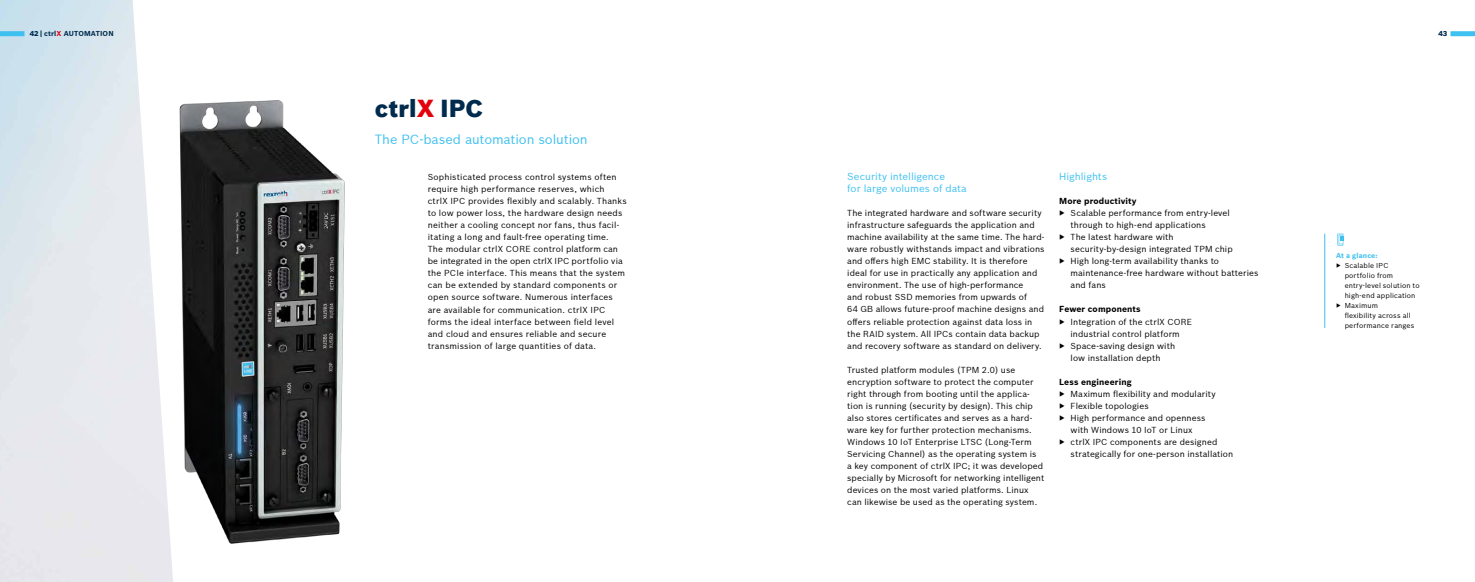
<style>
.page{position:relative;width:1475px;height:582px;background:#fff}
.page>*{position:absolute;margin:0;border:0;box-sizing:border-box;transform-origin:0 0}
.t1{font:900 24px "Bosch Sans";color:#002b4d}
.t2{font:13px "Bosch Sans";letter-spacing:-.005em;color:#3ec0f0}
.t3{font:10px/12px "Bosch Sans";color:#3ec0f0}
.t4{font:8.5px/12px "Bosch Sans";letter-spacing:.01em;color:#000}
.t5{font:700 8.5px "Bosch Sans";letter-spacing:.015em;color:#000}
.t6{font:7px "Bosch Sans";letter-spacing:.02em;color:#000}
.t7{font:700 7px "Bosch Sans";letter-spacing:.025em;color:#002b4d}
.t8{font:700 7px "Bosch Sans";letter-spacing:.02em;color:#3ec0f0}
.t9{font:900 7px "Bosch Sans";color:#002b4d}
.s1{font-weight:900}
.s2{color:#e3000b}
</style>
<div class="page">
<div style="left:0;top:31px;width:24px;height:5px;background:#3ec0f0"></div>
<div style="left:1450px;top:31px;width:24px;height:5px;background:#3ec0f0"></div>
<img style="left:118px;top:78px;width:227px;height:486px">
<hr style="left:1323px;top:233px;width:1px;height:94px;background:#3ec0f0">
<svg style="left:1337px;top:233px;width:5px;height:12px"></svg>
<p class="t7" style="left:30px;top:28px;width:85px"><span class="s1">42 |</span> ctrl<span class="s2">X</span> AUTOMATION</p>
<h1 class="t1" style="left:375px;top:89px;width:110px">ctrl<span class="s2">X</span> IPC</h1>
<h2 class="t2" style="left:375px;top:130px;width:214px">The PC-based automation solution</h2>
<p class="t4" style="left:427px;top:170px;width:200px">Sophisticated process control systems often require high performance reserves, which<br>ctrlX IPC provides flexibly and scalably. Thanks to low power loss, the hardware design needs neither a cooling concept nor fans, thus facil&shy;itating a long and fault-free operating time.<br>The modular ctrlX CORE control platform can be integrated in the open ctrlX IPC portfolio via the PCIe interface. This means that the system can be extended by standard components or open source software. Numerous interfaces are available for communication. ctrlX IPC forms the ideal interface between field level and cloud and ensures reliable and secure transmission of large quantities of data.</p>
<p class="t3" style="left:847px;top:170px;width:121px">Security intelligence<br>for large volumes of data</p>
<p class="t4" style="left:847px;top:206px;width:199px">The integrated hardware and software security infrastructure safeguards the application and machine availability at the same time. The hard&shy;ware robustly withstands impact and vibrations and offers high EMC stability. It is therefore ideal for use in practically any application and environment. The use of high-performance<br>and robust SSD memories from upwards of<br>64 GB allows future-proof machine designs and offers reliable protection against data loss in the RAID system. All IPCs contain data backup and recovery software as standard on delivery.</p>
<p class="t4" style="left:847px;top:362px;width:199px">Trusted platform modules (TPM 2.0) use encryption software to protect the computer right through from booting until the applica&shy;tion is running (security by design). This chip also stores certificates and serves as a hard&shy;ware key for further protection mechanisms.<br>Windows 10 IoT Enterprise LTSC (Long-Term Servicing Channel) as the operating system is<br>a key component of ctrlX IPC; it was developed specially by Microsoft for networking intelligent devices on the most varied platforms. Linux can likewise be used as the operating system.</p>
<p class="t3" style="left:1059px;top:170px;width:49px">Highlights</p>
<p class="t5" style="left:1059px;top:195px;width:79px">More productivity</p>
<p class="t4" style="left:1059px;top:206px;width:172px">▶ Scalable performance from entry-level</p>
<p class="t4" style="left:1070px;top:218px;width:137px">through to high-end applications</p>
<p class="t4" style="left:1059px;top:230px;width:116px">▶ The latest hardware with</p>
<p class="t4" style="left:1070px;top:242px;width:164px">security-by-design integrated TPM chip</p>
<p class="t4" style="left:1059px;top:254px;width:161px">▶ High long-term availability thanks to</p>
<p class="t4" style="left:1070px;top:266px;width:189px">maintenance-free hardware without batteries</p>
<p class="t4" style="left:1070px;top:278px;width:37px">and fans</p>
<p class="t5" style="left:1059px;top:303px;width:83px">Fewer components</p>
<p class="t4" style="left:1059px;top:314px;width:134px">▶ Integration of the ctrlX CORE</p>
<p class="t4" style="left:1070px;top:326px;width:111px">industrial control platform</p>
<p class="t4" style="left:1059px;top:338px;width:117px">▶ Space-saving design with</p>
<p class="t4" style="left:1070px;top:350px;width:91px">low installation depth</p>
<p class="t5" style="left:1059px;top:375px;width:74px">Less engineering</p>
<p class="t4" style="left:1059px;top:386px;width:158px">▶ Maximum flexibility and modularity</p>
<p class="t4" style="left:1059px;top:398px;width:91px">▶ Flexible topologies</p>
<p class="t4" style="left:1059px;top:410px;width:148px">▶ High performance and openness</p>
<p class="t4" style="left:1070px;top:422px;width:123px">with Windows 10 IoT or Linux</p>
<p class="t4" style="left:1059px;top:434px;width:160px">▶ ctrlX IPC components are designed</p>
<p class="t4" style="left:1070px;top:446px;width:164px">strategically for one-person installation</p>
<p class="t9" style="left:1438px;top:28px;width:10px">43</p>
<p class="t8" style="left:1335px;top:250px;width:43px">At a glance:</p>
<p class="t6" style="left:1335px;top:260px;width:54px">▶ Scalable IPC</p>
<p class="t6" style="left:1344px;top:270px;width:50px">portfolio from</p>
<p class="t6" style="left:1344px;top:280px;width:76px">entry-level solution to</p>
<p class="t6" style="left:1344px;top:290px;width:72px">high-end application</p>
<p class="t6" style="left:1335px;top:300px;width:43px">▶ Maximum</p>
<p class="t6" style="left:1344px;top:310px;width:67px">flexibility across all</p>
<p class="t6" style="left:1344px;top:320px;width:71px">performance ranges</p>
</div>
